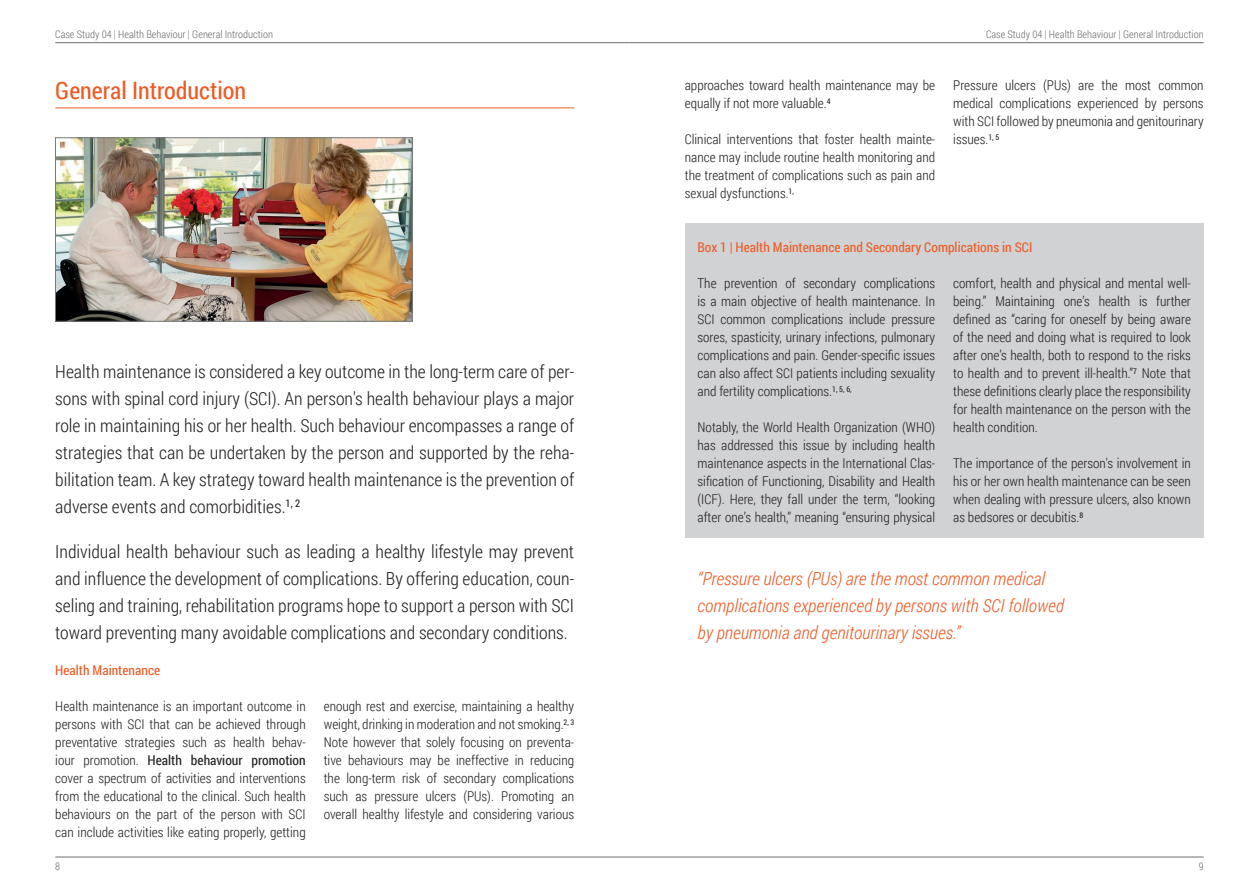
<style>
.page{position:relative;width:1259px;height:893px;background:#fff}
.page>*{position:absolute;margin:0;border:0;box-sizing:border-box;transform-origin:0 0}
.t1{font:24px "Roboto Condensed";color:#ed5b25}
.t2{font:300 18px/27px "Roboto Condensed";color:#231f20;text-align:justify}
.t3{font:italic 300 18px/27px "Roboto Condensed";color:#ed5b25}
.t4{font:300 13.5px/18px "Roboto Condensed";color:#231f20;text-align:justify}
.t5{font:13.5px "Roboto Condensed";color:#ed5b25}
.t6{font:300 10.5px "Roboto Condensed";color:#6c6d70}
.s1{font-weight:400}
</style>
<div class="page">
<hr style="left:55px;top:42px;width:574px;height:1px;background:#6c6d70">
<hr style="left:629px;top:42px;width:574px;height:1px;background:#6c6d70">
<hr style="left:629px;top:857px;width:574px;height:1px;background:#6c6d70">
<hr style="left:55px;top:857px;width:574px;height:1px;background:#6c6d70">
<hr style="left:55px;top:108px;width:519px;height:1px;background:#ed5b25">
<img style="left:57px;top:140px;width:353px;height:179px">
<div style="left:55px;top:138px;width:357px;height:183px;border:1px solid #777b7d"></div>
<div style="left:685px;top:223px;width:518px;height:314px;background:#d1d2d4"></div>
<p class="t6" style="left:55px;top:27px;width:219px">Case Study 04 | Health Behaviour | General Introduction</p>
<p class="t6" style="left:986px;top:27px;width:219px">Case Study 04 | Health Behaviour | General Introduction</p>
<h1 class="t1" style="left:55px;top:74px;width:192px">General Introduction</h1>
<p class="t2" style="left:55px;top:358px;width:520px">Health maintenance is considered a key outcome in the long-term care of per&shy;sons with spinal cord injury (SCI). An person's health behaviour plays a major role in maintaining his or her health. Such behaviour encompasses a range of strategies that can be undertaken by the person and supported by the reha&shy;bilitation team. A key strategy toward health maintenance is the prevention of adverse events and comorbidities.<sup>1,</sup> <sup>2</sup></p>
<p class="t2" style="left:55px;top:538px;width:520px">Individual health behaviour such as leading a healthy lifestyle may prevent and influence the development of complications. By offering education, coun&shy;seling and training, rehabilitation programs hope to support a person with SCI toward preventing many avoidable complications and secondary conditions.</p>
<p class="t5" style="left:55px;top:661px;width:106px">Health Maintenance</p>
<p class="t4" style="left:55px;top:697px;width:252px">Health maintenance is an important outcome in persons with SCI that can be achieved through preventative strategies such as health behav&shy;iour promotion. <span class="s1">Health behaviour promotion </span>cover a spectrum of activities and interventions from the educational to the clinical. Such health behaviours on the part of the person with SCI can include activities like eating properly, getting</p>
<p class="t4" style="left:324px;top:697px;width:252px">enough rest and exercise, maintaining a healthy weight, drinking in moderation and not smoking.<sup>2,</sup> <sup>3<br></sup>Note however that solely focusing on preventa&shy;tive behaviours may be ineffective in reducing the long-term risk of secondary complications such as pressure ulcers (PUs). Promoting an overall healthy lifestyle and considering various</p>
<p class="t4" style="left:685px;top:76px;width:252px">approaches toward health maintenance may be equally if not more valuable.<sup>4</sup></p>
<p class="t4" style="left:685px;top:130px;width:252px">Clinical interventions that foster health mainte&shy;nance may include routine health monitoring and the treatment of complications such as pain and sexual dysfunctions.<sup>1,</sup></p>
<p class="t4" style="left:953px;top:76px;width:252px">Pressure ulcers (PUs) are the most common medical complications experienced by persons with SCI followed by pneumonia and genitourinary issues.<sup>1,</sup> <sup>5</sup></p>
<p class="t5" style="left:697px;top:238px;width:336px">Box 1 | Health Maintenance and Secondary Complications in SCI</p>
<p class="t4" style="left:697px;top:274px;width:239px">The prevention of secondary complications is a main objective of health maintenance. In SCI common complications include pressure sores, spasticity, urinary infections, pulmonary complications and pain. Gender-specific issues can also affect SCI patients including sexuality and fertility complications.<sup>1,</sup> <sup>5,</sup> <sup>6,</sup></p>
<p class="t4" style="left:697px;top:418px;width:239px">Notably, the World Health Organization (WHO) has addressed this issue by including health maintenance aspects in the International Clas&shy;sification of Functioning, Disability and Health (ICF). Here, they fall under the term, “looking after one’s health,” meaning “ensuring physical</p>
<p class="t4" style="left:953px;top:274px;width:239px">comfort, health and physical and mental well&shy;being.” Maintaining one’s health is further defined as “caring for oneself by being aware of the need and doing what is required to look after one’s health, both to respond to the risks to health and to prevent ill-health.”<sup>7</sup> Note that these definitions clearly place the responsibility for health maintenance on the person with the health condition.</p>
<p class="t4" style="left:953px;top:454px;width:239px">The importance of the person's involvement in his or her own health maintenance can be seen when dealing with pressure ulcers, also known as bedsores or decubitis.<sup>8</sup></p>
<h2 class="t3" style="left:697px;top:565px;width:368px">“Pressure ulcers (PUs) are the most common medical complications experienced by persons with SCI followed by pneumonia and genitourinary issues.”</h2>
<p class="t6" style="left:55px;top:859px;width:6px">8</p>
<p class="t6" style="left:1198px;top:859px;width:6px">9</p>
</div>
